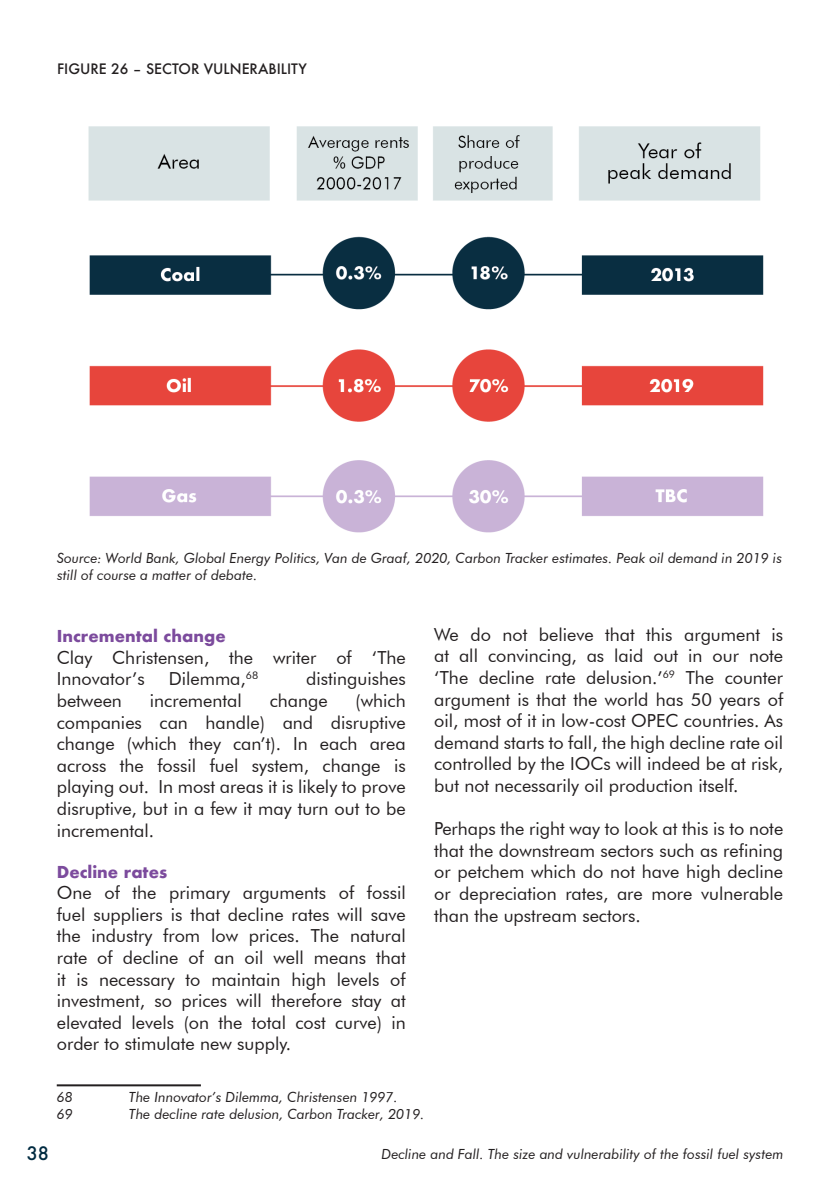
<style>
.page{position:relative;width:840px;height:1191px;background:#fff}
.page>*{position:absolute;margin:0;border:0;box-sizing:border-box;transform-origin:0 0}
.Body{font:18px/21.6px "Futura BT";color:#231f20;text-align:justify}
.t1{font:500 18px "Futura";color:#002b41}
.Subtitle_2{font:700 16px "Futura";color:#7c4b9d}
.Footnote{font:italic 14px/16.8px "Futura BT";color:#231f20}
.t2{font:500 14px "Futura";color:#231f20}
</style>
<div class="page">
<hr style="left:57px;top:1084px;width:144px;height:2px;background:#231f20">
<img style="left:88px;top:126px;width:676px;height:407px">
<p class="t2" style="left:57px;top:59px;width:251px">FIGURE 26 – SECTOR VULNERABILITY</p>
<p class="Footnote" style="left:57px;top:549px;width:726px">Source: World Bank, Global Energy Politics, Van de Graaf, 2020, Carbon Tracker estimates. Peak oil demand in 2019 is still of course a matter of debate.</p>
<p class="Subtitle_2" style="left:57px;top:624px;width:170px">Incremental change</p>
<p class="Body" style="left:57px;top:646px;width:350px">Clay Christensen, the writer of ‘The<br>Innovator’s</p>
<p class="Body" style="left:169px;top:668px;width:91px">Dilemma,<sup>68</sup></p>
<p class="Body" style="left:306px;top:668px;width:101px">distinguishes</p>
<p class="Body" style="left:57px;top:689px;width:350px;text-indent:299px">(which companies can handle) and disruptive change (which they can’t). In each area across the fossil fuel system, change is playing out. In most areas it is likely to prove disruptive, but in a few it may turn out to be incremental.</p>
<p class="Subtitle_2" style="left:57px;top:860px;width:112px">Decline rates</p>
<p class="Body" style="left:57px;top:881px;width:350px">One of the primary arguments of fossil fuel suppliers is that decline rates will save the industry from low prices. The natural rate of decline of an oil well means that it is necessary to maintain high levels of investment, so prices will therefore stay at elevated levels (on the total cost curve) in order to stimulate new supply.</p>
<p class="Footnote" style="left:57px;top:1088px;width:18px">68</p>
<p class="Footnote" style="left:129px;top:1088px;width:270px">The Innovator’s Dilemma, Christensen 1997.</p>
<p class="Footnote" style="left:57px;top:1105px;width:18px">69</p>
<p class="Footnote" style="left:129px;top:1105px;width:297px">The decline rate delusion, Carbon Tracker, 2019.</p>
<p class="Body" style="left:57px;top:689px;width:67px">between</p>
<p class="Body" style="left:150px;top:689px;width:93px">incremental</p>
<p class="Body" style="left:269px;top:689px;width:59px">change</p>
<p class="Body" style="left:434px;top:623px;width:350px">We do not believe that this argument is at all convincing, as laid out in our note ‘The decline rate delusion.’<sup>69</sup> The counter argument is that the world has 50 years of oil, most of it in low-cost OPEC countries. As demand starts to fall, the high decline rate oil controlled by the IOCs will indeed be at risk, but not necessarily oil production itself.</p>
<p class="Body" style="left:434px;top:818px;width:350px">Perhaps the right way to look at this is to note that the downstream sectors such as refining or petchem which do not have high decline or depreciation rates, are more vulnerable than the upstream sectors.</p>
<p class="t1" style="left:27px;top:1141px;width:24px">38</p>
<p class="Footnote" style="left:381px;top:1145px;width:403px">Decline and Fall. The size and vulnerability of the fossil fuel system</p>
</div>
